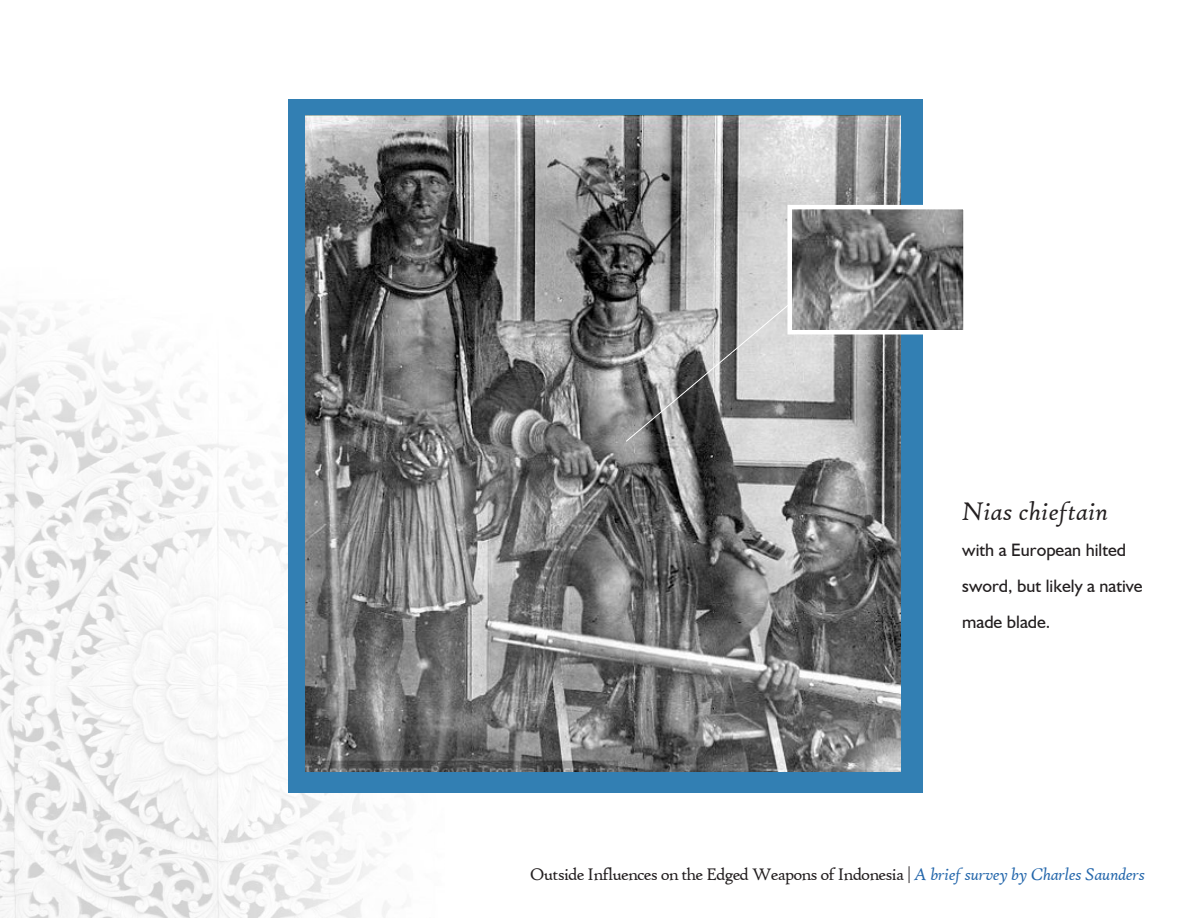
<style>
.page{position:relative;width:1188px;height:918px;background:#fff}
.page>*{position:absolute;margin:0;border:0;box-sizing:border-box;transform-origin:0 0}
.t1{font:italic 27px "High Tower Text";color:#231f20}
.t2{font:18px "High Tower Text";letter-spacing:-.05em;color:#231f20}
.t3{font:18px/36px "Humanist 521 BT";color:#231f20}
.s1{font-style:italic;color:#2366ab}
</style>
<div class="page">
<img style="left:0;top:302px;width:389px;height:616px">
<div style="left:288px;top:99px;width:635px;height:694px;background:#327fb3"></div>
<img style="left:306px;top:116px;width:595px;height:656px">
<img style="left:793px;top:210px;width:170px;height:119px">
<div style="left:788px;top:205px;width:180px;height:129px;border:4px solid #fff"></div>
<svg style="left:625px;top:302px;width:167px;height:140px;background:#9d9d9d"></svg>
<p class="t1" style="left:962px;top:496px;width:148px">Nias chieftain</p>
<p class="t3" style="left:962px;top:532px;width:182px">with a European hilted sword, but likely a native made blade.</p>
<p class="t2" style="left:530px;top:864px;width:617px">Outside Influences on the Edged Weapons of Indonesia | <span class="s1">A brief survey by Charles Saunders</span></p>
</div>
